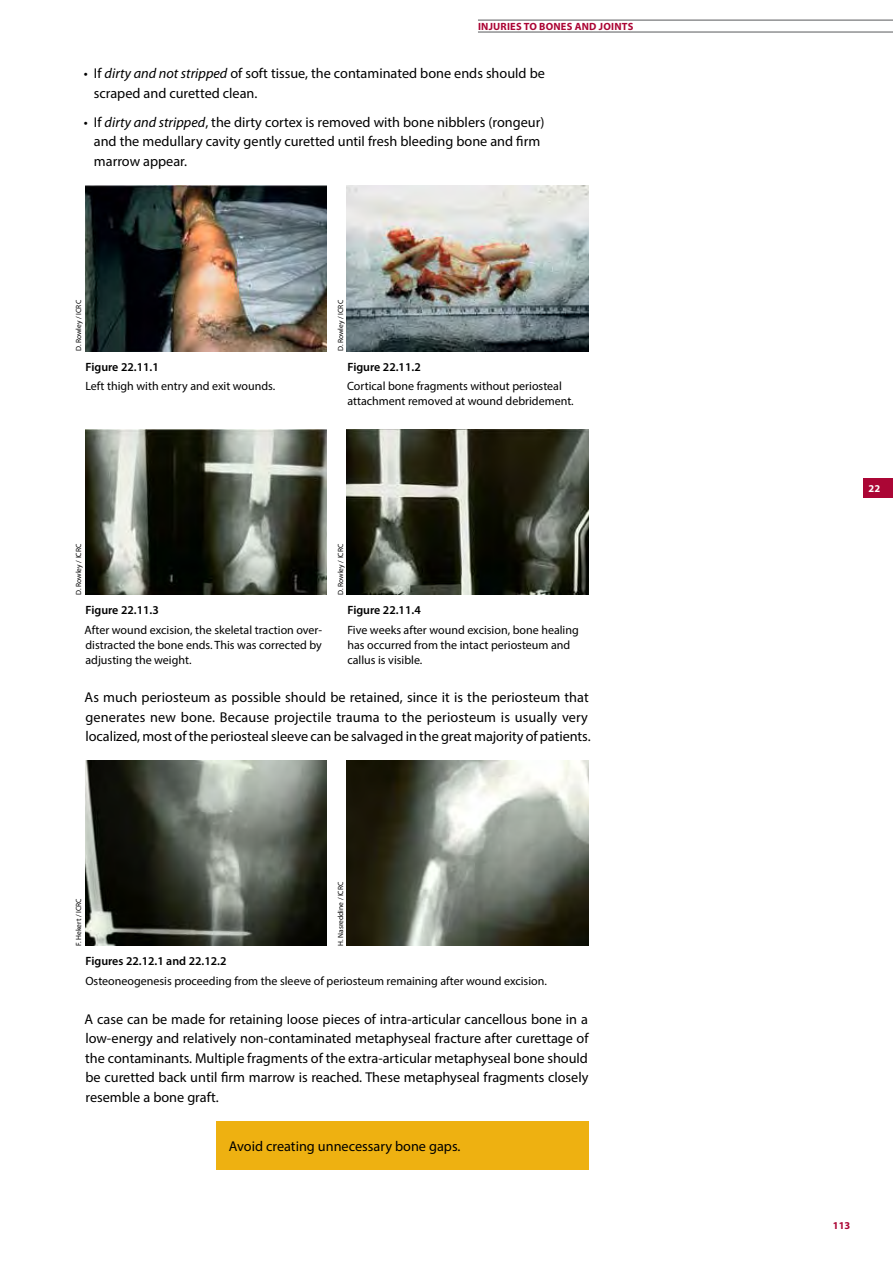
<style>
.page{position:relative;width:893px;height:1263px;background:#fff}
.page>*{position:absolute;margin:0;border:0;box-sizing:border-box;transform-origin:0 0}
.t1{font:14.25px/19.5px "Myriad Pro";color:#000}
.t2{font:12px/15px "Myriad Pro";color:#000}
.t3{font:600 12px "Myriad Pro";color:#000}
.t4{font:700 10.5px "Myriad Pro";letter-spacing:.02em;color:#ab0635}
.t5{font:700 10.5px "Myriad Pro";color:#fff}
.t6{font:7.5px "Myriad Pro";color:#000}
.s1{font-style:italic}
</style>
<div class="page">
<hr style="left:478px;top:20px;width:415px;height:1px;background:#58595b">
<hr style="left:478px;top:32px;width:415px;height:1px;background:#58595b">
<div style="left:863px;top:478px;width:30px;height:19px;background:#ab0635"></div>
<img style="left:85px;top:185px;width:242px;height:166px">
<img style="left:347px;top:185px;width:241px;height:166px">
<img style="left:85px;top:429px;width:242px;height:166px">
<img style="left:347px;top:429px;width:241px;height:166px">
<img style="left:85px;top:761px;width:242px;height:185px">
<img style="left:347px;top:761px;width:241px;height:185px">
<div style="left:216px;top:1121px;width:372px;height:49px;background:#eeb111"></div>
<p class="t4" style="left:478px;top:19px;width:156px">INJURIES TO BONES AND JOINTS</p>
<p class="t1" style="left:94px;top:63px;width:453px;text-indent:-10px">• If <span class="s1">dirty and not stripped</span> of soft tissue, the contaminated bone ends should be scraped and curetted clean.</p>
<p class="t1" style="left:94px;top:112px;width:452px;text-indent:-10px">• If <span class="s1">dirty and stripped</span>, the dirty cortex is removed with bone nibblers (rongeur) and the medullary cavity gently curetted until fresh bleeding bone and firm marrow appear.</p>
<p class="t6" style="left:74px;top:351px;width:52px;rotate:-90deg">D. Rowley / ICRC</p>
<p class="t6" style="left:336px;top:351px;width:52px;rotate:-90deg">D. Rowley / ICRC</p>
<p class="t3" style="left:86px;top:359px;width:75px">Figure 22.11.1</p>
<p class="t2" style="left:85px;top:378px;width:191px">Left thigh with entry and exit wounds.</p>
<p class="t3" style="left:347px;top:359px;width:75px">Figure 22.11.2</p>
<p class="t2" style="left:347px;top:378px;width:228px">Cortical bone fragments without periosteal attachment removed at wound debridement.</p>
<p class="t6" style="left:74px;top:595px;width:52px;rotate:-90deg">D. Rowley / ICRC</p>
<p class="t6" style="left:336px;top:595px;width:52px;rotate:-90deg">D. Rowley / ICRC</p>
<p class="t3" style="left:86px;top:603px;width:75px">Figure 22.11.3</p>
<p class="t2" style="left:85px;top:622px;width:239px;text-align:justify">After wound excision, the skeletal traction over&shy;distracted the bone ends. This was corrected by adjusting the weight.</p>
<p class="t3" style="left:347px;top:603px;width:75px">Figure 22.11.4</p>
<p class="t2" style="left:347px;top:622px;width:233px">Five weeks after wound excision, bone healing has occurred from the intact periosteum and callus is visible.</p>
<p class="t1" style="left:85px;top:687px;width:508px">As much periosteum as possible should be retained, since it is the periosteum that generates new bone. Because projectile trauma to the periosteum is usually very localized, most of the periosteal sleeve can be salvaged in the great majority of patients.</p>
<p class="t6" style="left:74px;top:946px;width:49px;rotate:-90deg">F. Hekert / ICRC</p>
<p class="t6" style="left:336px;top:946px;width:66px;rotate:-90deg">H. Nasreddine / ICRC</p>
<p class="t3" style="left:86px;top:954px;width:143px">Figures 22.12.1 and 22.12.2</p>
<p class="t2" style="left:85px;top:973px;width:463px">Osteoneogenesis proceeding from the sleeve of periosteum remaining after wound excision.</p>
<p class="t1" style="left:85px;top:1009px;width:505px;text-align:justify">A case can be made for retaining loose pieces of intra-articular cancellous bone in a low-energy and relatively non-contaminated metaphyseal fracture after curettage of the contaminants. Multiple fragments of the extra-articular metaphyseal bone should be curetted back until firm marrow is reached. These metaphyseal fragments closely resemble a bone graft.</p>
<p class="t1" style="left:229px;top:1136px;width:233px">Avoid creating unnecessary bone gaps.</p>
<p class="t5" style="left:869px;top:481px;width:13px">22</p>
<p class="t4" style="left:833px;top:1218px;width:19px">113</p>
</div>
